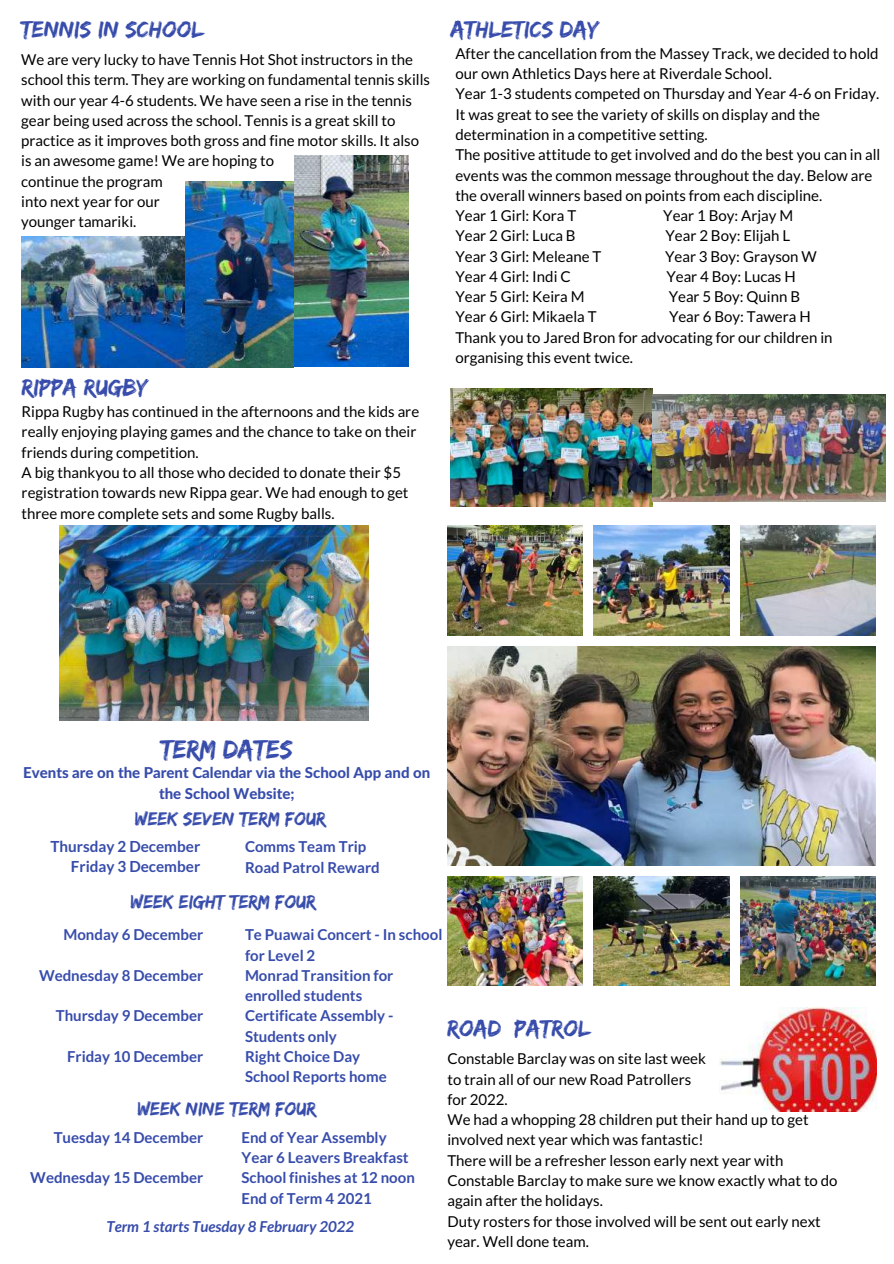
<style>
.page{position:relative;width:894px;height:1264px;background:#fff}
.page>*{position:absolute;margin:0;border:0;box-sizing:border-box;transform-origin:0 0}
.t1{font:27px "Edo";color:#374cab}
.t2{font:24px "Edo";color:#374cab}
.t3{font:19.5px "Edo";color:#374cab}
.t4{font:700 15.3px/20.2px "Lato";color:#374cab;text-align:right}
.t5{font:15px/20.2px "Lato";color:#000}
.t6{font:700 15px/20.2px "Lato";color:#374cab}
.t7{font:800 15px/20.2px "Lato Latin";color:#374cab;text-align:center}
.t8{font:italic 700 15px "Lato";color:#374cab}
</style>
<div class="page">
<img style="left:447px;top:646px;width:428px;height:219px">
<img style="left:447px;top:526px;width:135px;height:109px">
<img style="left:593px;top:526px;width:136px;height:109px">
<img style="left:740px;top:526px;width:135px;height:109px">
<img style="left:447px;top:876px;width:135px;height:109px">
<img style="left:593px;top:876px;width:136px;height:109px">
<img style="left:740px;top:876px;width:135px;height:109px">
<img style="left:60px;top:526px;width:308px;height:195px">
<img style="left:22px;top:237px;width:163px;height:130px">
<img style="left:294px;top:155px;width:114px;height:212px">
<img style="left:185px;top:181px;width:108px;height:186px">
<img style="left:450px;top:388px;width:202px;height:118px">
<img style="left:652px;top:394px;width:233px;height:107px">
<img style="left:719px;top:1007px;width:156px;height:104px">
<h2 class="t2" style="left:21px;top:15px;width:184px">Tennis in school</h2>
<p class="t5" style="left:21px;top:49px;width:410px">We are very lucky to have Tennis Hot Shot instructors in the school this term. They are working on fundamental tennis skills with our year 4-6 students. We have seen a rise in the tennis gear being used across the school. Tennis is a great skill to practice as it improves both gross and fine motor skills. It also is an awesome game! We are hoping to<br>continue the program<br>into next year for our<br>younger tamariki.</p>
<h2 class="t2" style="left:22px;top:373px;width:128px">Rippa Rugby</h2>
<p class="t5" style="left:22px;top:401px;width:399px">Rippa Rugby has continued in the afternoons and the kids are really enjoying playing games and the chance to take on their friends during competition.<br>A big thankyou to all those who decided to donate their $5 registration towards new Rippa gear. We had enough to get three more complete sets and some Rugby balls.</p>
<h2 class="t2" style="left:450px;top:15px;width:150px">athletics day</h2>
<p class="t5" style="left:455px;top:43px;width:426px">After the cancellation from the Massey Track, we decided to hold our own Athletics Days here at Riverdale School.<br>Year 1-3 students competed on Thursday and Year 4-6 on Friday.<br>It was great to see the variety of skills on display and the determination in a competitive setting.<br>The positive attitude to get involved and do the best you can in all events was the common message throughout the day. Below are the overall winners based on points from each discipline.<br>Year 1 Girl: Kora T</p>
<p class="t5" style="left:663px;top:205px;width:131px">Year 1 Boy: Arjay M</p>
<p class="t5" style="left:455px;top:225px;width:122px">Year 2 Girl: Luca B</p>
<p class="t5" style="left:665px;top:225px;width:126px">Year 2 Boy: Elijah L</p>
<p class="t5" style="left:455px;top:246px;width:147px">Year 3 Girl: Meleane T</p>
<p class="t5" style="left:665px;top:246px;width:153px">Year 3 Boy: Grayson W</p>
<p class="t5" style="left:455px;top:266px;width:117px">Year 4 Girl: Indi C</p>
<p class="t5" style="left:666px;top:266px;width:131px">Year 4 Boy: Lucas H</p>
<p class="t5" style="left:455px;top:286px;width:131px">Year 5 Girl: Keira M</p>
<p class="t5" style="left:668px;top:286px;width:133px">Year 5 Boy: Quinn B</p>
<p class="t5" style="left:455px;top:306px;width:143px">Year 6 Girl: Mikaela T</p>
<p class="t5" style="left:455px;top:306px;width:378px;text-indent:213px">Year 6 Boy: Tawera H<br>Thank you to Jared Bron for advocating for our children in organising this event twice.</p>
<h1 class="t1" style="left:161px;top:733px;width:134px">term dates</h1>
<p class="t7" style="left:23px;top:763px;width:408px">Events are on the Parent Calendar via the School App and on the School Website;</p>
<h3 class="t3" style="left:135px;top:807px;width:192px">week seven term four</h3>
<p class="t4" style="left:50px;top:835px;width:151px">Thursday 2 December<br>Friday 3 December</p>
<p class="t6" style="left:245px;top:836px;width:136px">Comms Team Trip<br>Road Patrol Reward</p>
<h3 class="t3" style="left:130px;top:890px;width:187px">week eight term four</h3>
<p class="t6" style="left:63px;top:924px;width:141px">Monday 6 December</p>
<p class="t6" style="left:39px;top:964px;width:166px">Wednesday 8 December</p>
<p class="t6" style="left:56px;top:1005px;width:149px">Thursday 9 December</p>
<p class="t6" style="left:67px;top:1046px;width:137px">Friday 10 December</p>
<p class="t6" style="left:245px;top:924px;width:199px">Te Puawai Concert - In school for Level 2<br>Monrad Transition for enrolled students<br>Certificate Assembly -<br>Students only<br>Right Choice Day<br>School Reports home</p>
<h2 class="t2" style="left:447px;top:1013px;width:145px">Road patrol</h2>
<p class="t5" style="left:447px;top:1048px;width:391px">Constable Barclay was on site last week<br>to train all of our new Road Patrollers<br>for 2022.<br>We had a whopping 28 children put their hand up to get involved next year which was fantastic!<br>There will be a refresher lesson early next year with Constable Barclay to make sure we know exactly what to do again after the holidays.<br>Duty rosters for those involved will be sent out early next year. Well done team.</p>
<h3 class="t3" style="left:137px;top:1097px;width:180px">week nine term four</h3>
<p class="t6" style="left:54px;top:1126px;width:151px">Tuesday 14 December</p>
<p class="t6" style="left:30px;top:1167px;width:174px">Wednesday 15 December</p>
<p class="t6" style="left:241px;top:1126px;width:175px">End of Year Assembly<br>Year 6 Leavers Breakfast<br>School finishes at 12 noon<br>End of Term 4 2021</p>
<p class="t8" style="left:106px;top:1217px;width:249px">Term 1 starts Tuesday 8 February 2022</p>
</div>
